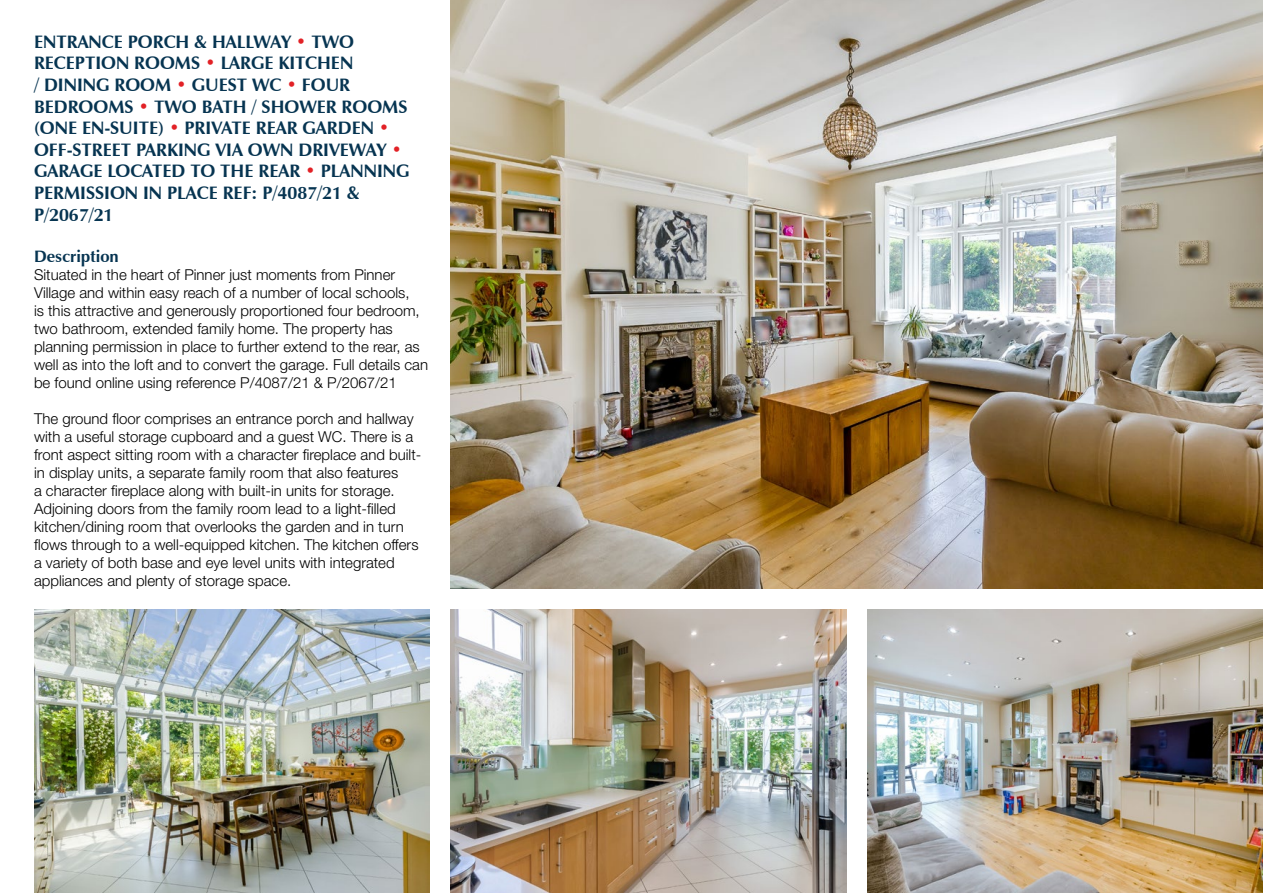
<style>
.page{position:relative;width:1263px;height:893px;background:#fff}
.page>*{position:absolute;margin:0;border:0;box-sizing:border-box;transform-origin:0 0}
.t1{font:700 18px/21.6px "Zapf Humanist 601 BT";color:#063451}
.t2{font:700 16.5px "Zapf Humanist 601 BT";color:#063451}
.t3{font:300 15px/18px "Helvetica Neue LT Std";color:#000}
.s1{color:#e22126}
</style>
<div class="page">
<img style="left:868px;top:609px;width:395px;height:284px">
<img style="left:451px;top:609px;width:395px;height:284px">
<img style="left:34px;top:609px;width:395px;height:284px">
<img style="left:451px;top:0;width:812px;height:588px">
<p class="t1" style="left:34px;top:31px;width:377px">ENTRANCE PORCH &amp; HALLWAY <span class="s1">•</span> TWO<br>RECEPTION ROOMS <span class="s1">•</span> LARGE KITCHEN<br>/ DINING ROOM <span class="s1">•</span> GUEST WC <span class="s1">•</span> FOUR<br>BEDROOMS <span class="s1">•</span> TWO BATH / SHOWER ROOMS (ONE EN-SUITE) <span class="s1">•</span> PRIVATE REAR GARDEN <span class="s1">•<br></span>OFF-STREET PARKING VIA OWN DRIVEWAY <span class="s1">•<br></span>GARAGE LOCATED TO THE REAR <span class="s1">•</span> PLANNING<br>PERMISSION IN PLACE REF: P/4087/21 &amp;<br>P/2067/21</p>
<p class="t2" style="left:34px;top:246px;width:86px">Description</p>
<p class="t3" style="left:34px;top:265px;width:396px">Situated in the heart of Pinner just moments from Pinner Village and within easy reach of a number of local schools,<br>is this attractive and generously proportioned four bedroom, two bathroom, extended family home. The property has planning permission in place to further extend to the rear, as well as into the loft and to convert the garage. Full details can be found online using reference P/4087/21 &amp; P/2067/21</p>
<p class="t3" style="left:34px;top:409px;width:389px">The ground floor comprises an entrance porch and hallway with a useful storage cupboard and a guest WC. There is a front aspect sitting room with a character fireplace and built&shy;in display units, a separate family room that also features<br>a character fireplace along with built-in units for storage.<br>Adjoining doors from the family room lead to a light-filled kitchen/dining room that overlooks the garden and in turn flows through to a well-equipped kitchen. The kitchen offers a variety of both base and eye level units with integrated appliances and plenty of storage space.</p>
</div>
